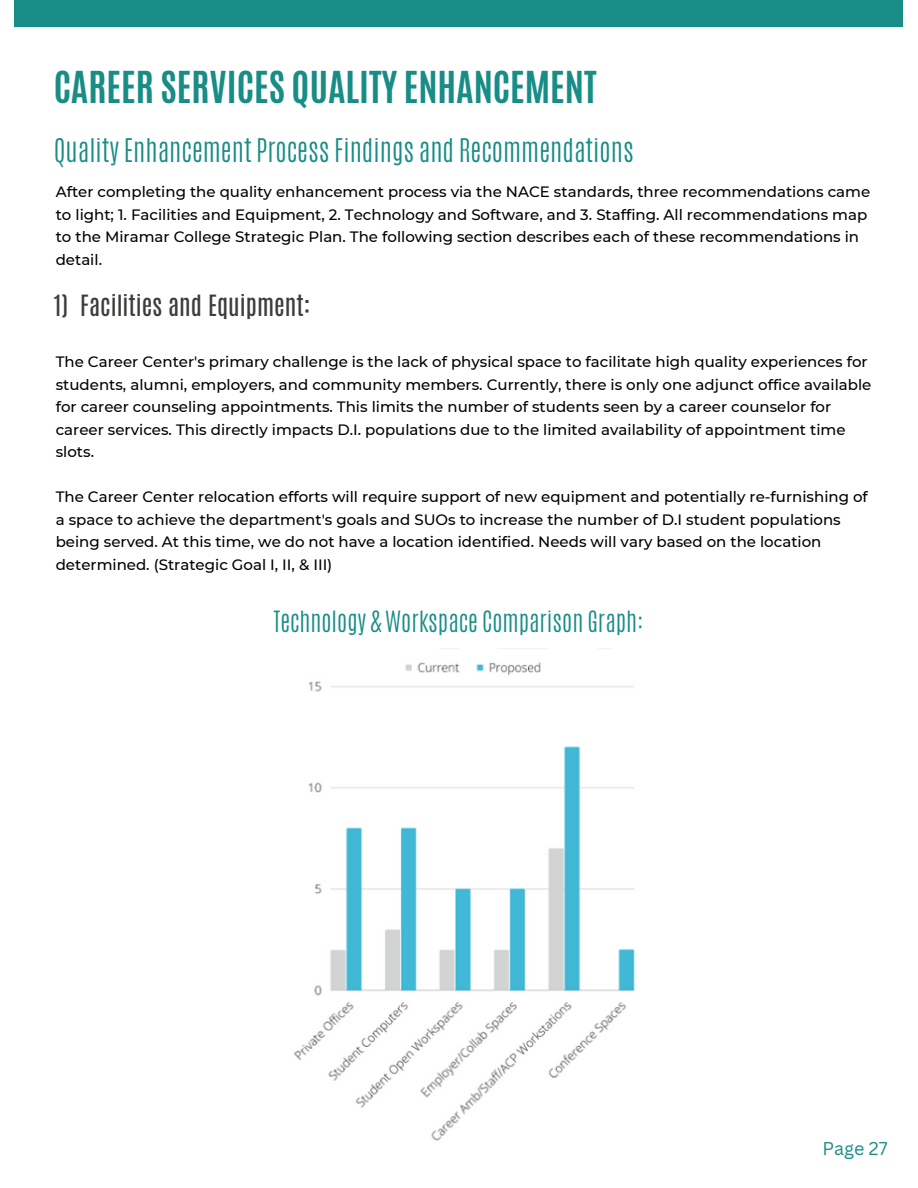
<style>
.page{position:relative;width:918px;height:1188px;background:#fff}
.page>*{position:absolute;margin:0;border:0;box-sizing:border-box;transform-origin:0 0}
.t1{font:700 36.75px "Antonio";color:#178d86}
.t2{font:300 27.15px "Antonio";color:#178d86}
.t3{font:300 24.45px "Antonio";color:#178d86}
.t4{font:24.45px "Antonio";color:#3d3d3b}
.t5{font:18px "Canva Sans";color:#178d86}
.t6{font:500 15px/22.5px "Montserrat";color:#000}
</style>
<div class="page">
<div style="left:15px;top:0;width:888px;height:27px;background:#178d86"></div>
<img style="left:294px;top:662px;width:341px;height:479px">
<h1 class="t1" style="left:54px;top:61px;width:545px">CAREER SERVICES QUALITY ENHANCEMENT</h1>
<h2 class="t2" style="left:54px;top:131px;width:582px">Quality Enhancement Process Findings and Recommendations</h2>
<p class="t6" style="left:56px;top:181px;width:816px">After completing the quality enhancement process via the NACE standards, three recommendations came to light; 1. Facilities and Equipment, 2. Technology and Software, and 3. Staffing. All recommendations map to the Miramar College Strategic Plan. The following section describes each of these recommendations in detail.</p>
<h3 class="t4" style="left:54px;top:288px;width:258px">1) Facilities and Equipment:</h3>
<p class="t6" style="left:56px;top:351px;width:817px">The Career Center's primary challenge is the lack of physical space to facilitate high quality experiences for students, alumni, employers, and community members. Currently, there is only one adjunct office available for career counseling appointments. This limits the number of students seen by a career counselor for career services. This directly impacts D.I. populations due to the limited availability of appointment time slots.</p>
<p class="t6" style="left:56px;top:486px;width:814px">The Career Center relocation efforts will require support of new equipment and potentially re-furnishing of a space to achieve the department's goals and SUOs to increase the number of D.I student populations being served. At this time, we do not have a location identified. Needs will vary based on the location determined. (Strategic Goal I, II, &amp; III)</p>
<h3 class="t3" style="left:273px;top:604px;width:372px">Technology &amp; Workspace Comparison Graph:</h3>
<p class="t5" style="left:823px;top:1136px;width:67px">Page 27</p>
</div>
